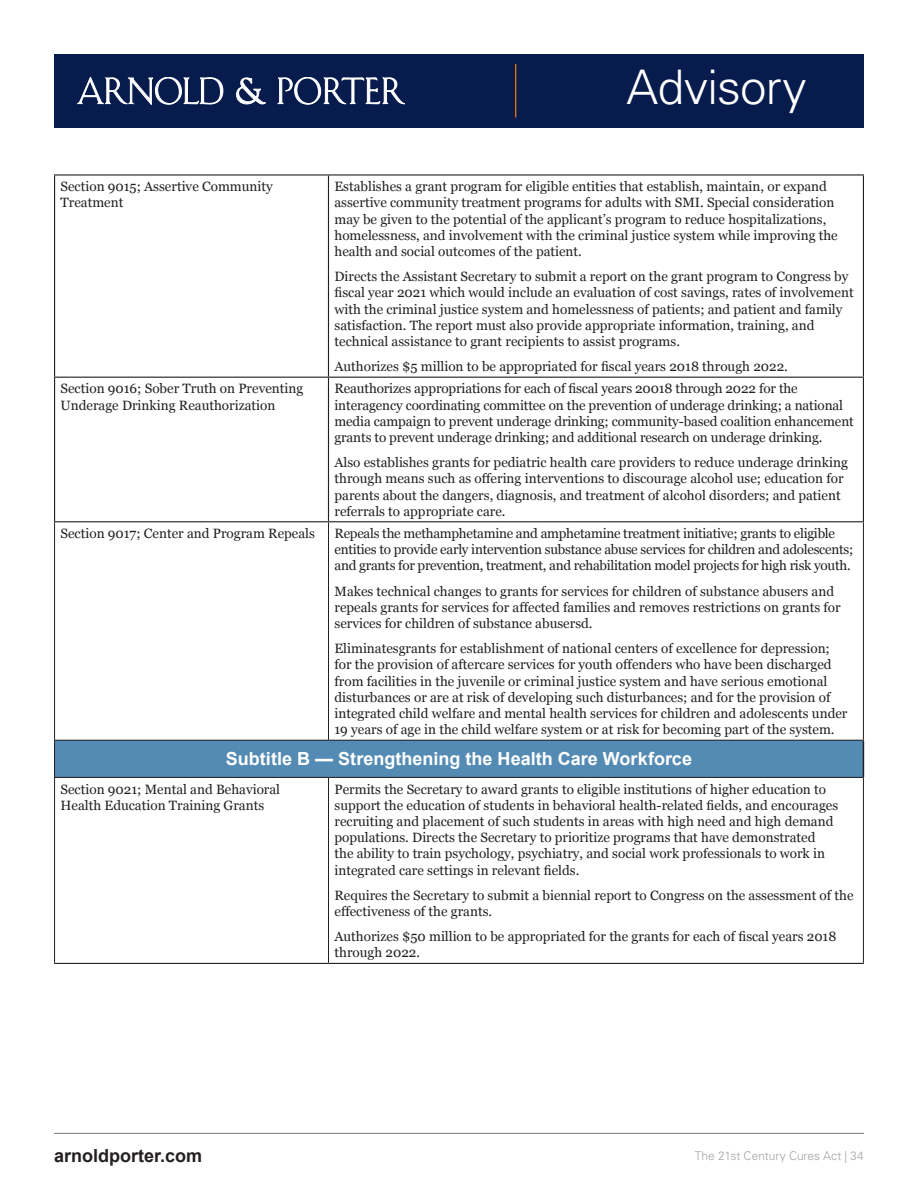
<style>
.page{position:relative;width:918px;height:1188px;background:#fff}
.page>*{position:absolute;margin:0;border:0;box-sizing:border-box;transform-origin:0 0}
.t1{font:300 47.7px "Univers";letter-spacing:-.01em;color:#fff}
.t2{font:700 18px "Arial";color:#fff}
.t3{font:700 18px "Arial";color:#231f20}
.t4{font:13.5px/16.2px "Georgia";color:#231f20}
.t5{font:13.5px/16.2px "Georgia";letter-spacing:-.02em;color:#231f20}
.t6{font:300 12px "Univers";color:#a4a4a4}
</style>
<div class="page">
<hr style="left:54px;top:1133px;width:810px;height:1px;background:#878787">
<div style="left:55px;top:740px;width:808px;height:37px;background:#548bb4"></div>
<hr style="left:328px;top:522px;width:1px;height:218px;background:#231f20">
<hr style="left:328px;top:740px;width:536px;height:1px;background:#231f20">
<hr style="left:54px;top:740px;width:270px;height:1px;background:#231f20">
<hr style="left:54px;top:777px;width:270px;height:1px;background:#231f20">
<hr style="left:328px;top:778px;width:1px;height:185px;background:#231f20">
<hr style="left:328px;top:777px;width:536px;height:1px;background:#231f20">
<hr style="left:54px;top:522px;width:1px;height:218px;background:#231f20">
<hr style="left:863px;top:522px;width:1px;height:218px;background:#231f20">
<hr style="left:54px;top:741px;width:1px;height:36px;background:#231f20">
<hr style="left:54px;top:778px;width:1px;height:185px;background:#231f20">
<hr style="left:863px;top:778px;width:1px;height:185px;background:#231f20">
<hr style="left:863px;top:741px;width:1px;height:36px;background:#231f20">
<hr style="left:54px;top:174px;width:270px;height:2px;background:#231f20">
<hr style="left:54px;top:176px;width:1px;height:201px;background:#231f20">
<hr style="left:328px;top:174px;width:536px;height:2px;background:#231f20">
<hr style="left:328px;top:176px;width:1px;height:201px;background:#231f20">
<hr style="left:863px;top:176px;width:1px;height:201px;background:#231f20">
<hr style="left:54px;top:377px;width:270px;height:1px;background:#231f20">
<hr style="left:54px;top:378px;width:1px;height:143px;background:#231f20">
<hr style="left:328px;top:377px;width:536px;height:1px;background:#231f20">
<hr style="left:328px;top:378px;width:1px;height:143px;background:#231f20">
<hr style="left:863px;top:378px;width:1px;height:143px;background:#231f20">
<hr style="left:54px;top:521px;width:270px;height:1px;background:#231f20">
<hr style="left:328px;top:521px;width:536px;height:1px;background:#231f20">
<hr style="left:54px;top:963px;width:270px;height:1px;background:#231f20">
<hr style="left:328px;top:963px;width:536px;height:1px;background:#231f20">
<div style="left:54px;top:54px;width:810px;height:73px;background:#071c4d"></div>
<hr style="left:515px;top:64px;width:1px;height:54px;background:#de7712">
<svg style="left:78px;top:77px;width:145px;height:27px"></svg>
<svg style="left:236px;top:78px;width:30px;height:26px"></svg>
<svg style="left:278px;top:77px;width:127px;height:27px"></svg>
<h1 class="t1" style="left:627px;top:59px;width:181px">Advisory</h1>
<p class="t4" style="left:61px;top:179px;width:214px">Section 9015; Assertive Community<br>Treatment</p>
<p class="t4" style="left:335px;top:179px;width:505px">Establishes a grant program for eligible entities that establish, maintain, or expand assertive community treatment programs for adults with SMI. Special consideration may be given to the potential of the applicant’s program to reduce hospitalizations, homelessness, and involvement with the criminal justice system while improving the health and social outcomes of the patient.</p>
<p class="t4" style="left:335px;top:269px;width:521px">Directs the Assistant Secretary to submit a report on the grant program to Congress by fiscal year 2021 which would include an evaluation of cost savings, rates of involvement with the criminal justice system and homelessness of patients; and patient and family satisfaction. The report must also provide appropriate information, training, and technical assistance to grant recipients to assist programs.</p>
<p class="t4" style="left:335px;top:359px;width:455px">Authorizes $5 million to be appropriated for fiscal years 2018 through 2022.</p>
<p class="t4" style="left:61px;top:381px;width:244px">Section 9016; Sober Truth on Preventing<br>Underage Drinking Reauthorization</p>
<p class="t4" style="left:335px;top:381px;width:521px">Reauthorizes appropriations for each of fiscal years 20018 through 2022 for the interagency coordinating committee on the prevention of underage drinking; a national media campaign to prevent underage drinking; community-based coalition enhancement grants to prevent underage drinking; and additional research on underage drinking.</p>
<p class="t4" style="left:335px;top:455px;width:515px">Also establishes grants for pediatric health care providers to reduce underage drinking through means such as offering interventions to discourage alcohol use; education for parents about the dangers, diagnosis, and treatment of alcohol disorders; and patient referrals to appropriate care.</p>
<p class="t4" style="left:61px;top:526px;width:256px">Section 9017; Center and Program Repeals</p>
<p class="t5" style="left:335px;top:526px;width:520px">Repeals the methamphetamine and amphetamine treatment initiative; grants to eligible entities to provide early intervention substance abuse services for children and adolescents; and grants for prevention, treatment, and rehabilitation model projects for high risk youth.</p>
<p class="t4" style="left:335px;top:583px;width:508px">Makes technical changes to grants for services for children of substance abusers and repeals grants for services for affected families and removes restrictions on grants for services for children of substance abusersd.</p>
<p class="t4" style="left:335px;top:641px;width:515px">Eliminatesgrants for establishment of national centers of excellence for depression; for the provision of aftercare services for youth offenders who have been discharged from facilities in the juvenile or criminal justice system and have serious emotional disturbances or are at risk of developing such disturbances; and for the provision of integrated child welfare and mental health services for children and adolescents under 19 years of age in the child welfare system or at risk for becoming part of the system.</p>
<h2 class="t2" style="left:226px;top:747px;width:468px">Subtitle B — Strengthening the Health Care Workforce</h2>
<p class="t4" style="left:61px;top:781px;width:221px">Section 9021; Mental and Behavioral<br>Health Education Training Grants</p>
<p class="t4" style="left:335px;top:781px;width:505px">Permits the Secretary to award grants to eligible institutions of higher education to support the education of students in behavioral health-related fields, and encourages recruiting and placement of such students in areas with high need and high demand populations. Directs the Secretary to prioritize programs that have demonstrated<br>the ability to train psychology, psychiatry, and social work professionals to work in integrated care settings in relevant fields.</p>
<p class="t4" style="left:335px;top:887px;width:521px">Requires the Secretary to submit a biennial report to Congress on the assessment of the effectiveness of the grants.</p>
<p class="t4" style="left:335px;top:929px;width:504px">Authorizes $50 million to be appropriated for the grants for each of fiscal years 2018 through 2022.</p>
<h2 class="t3" style="left:54px;top:1144px;width:150px">arnoldporter.com</h2>
<p class="t6" style="left:695px;top:1149px;width:171px">The 21st Century Cures Act | 34</p>
</div>
